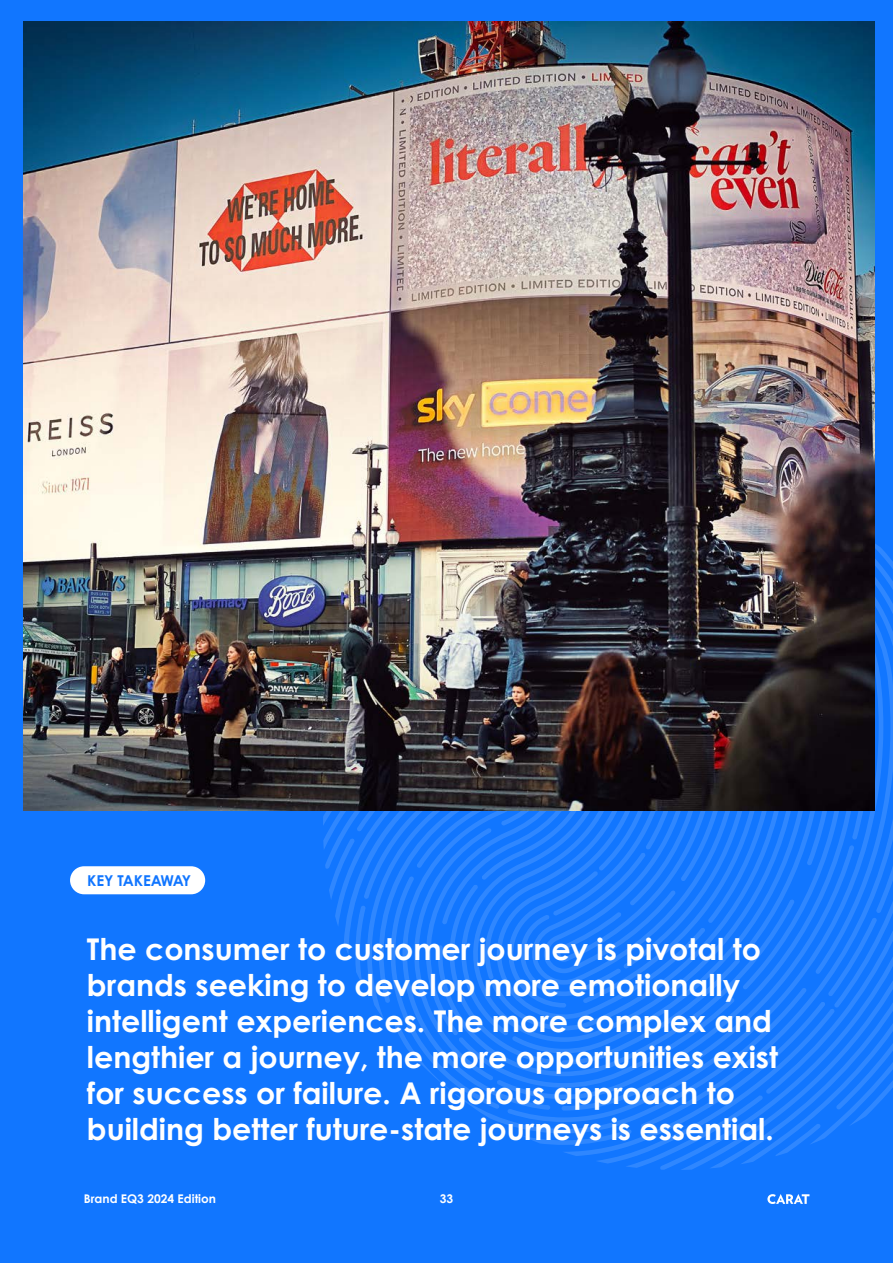
<style>
.page{position:relative;width:893px;height:1263px;background:#1176ff}
.page>*{position:absolute;margin:0;border:0;box-sizing:border-box;transform-origin:0 0}
.t1{font:700 30px/36px "Century Gothic Pro";color:#fff}
.t2{font:700 15px "Century Gothic Pro";color:#1176ff}
.t3{font:700 12px "Century Gothic Pro";color:#fff}
</style>
<div class="page">
<svg style="left:767px;top:1194px;width:42px;height:10px"></svg>
<svg style="left:323px;top:485px;width:570px;height:683px"></svg>
<div style="left:70px;top:866px;width:135px;height:28px;background:#fff;border-radius:14px"></div>
<img style="left:23px;top:22px;width:851px;height:788px">
<p class="t2" style="left:87px;top:871px;width:105px">KEY TAKEAWAY</p>
<p class="t1" style="left:87px;top:930px;width:693px">The consumer to customer journey is pivotal to brands seeking to develop more emotionally intelligent experiences. The more complex and lengthier a journey, the more opportunities exist for success or failure. A rigorous approach to building better future-state journeys is essential.</p>
<p class="t3" style="left:84px;top:1191px;width:134px">Brand EQ3 2024 Edition</p>
<p class="t3" style="left:440px;top:1191px;width:15px">33</p>
</div>
